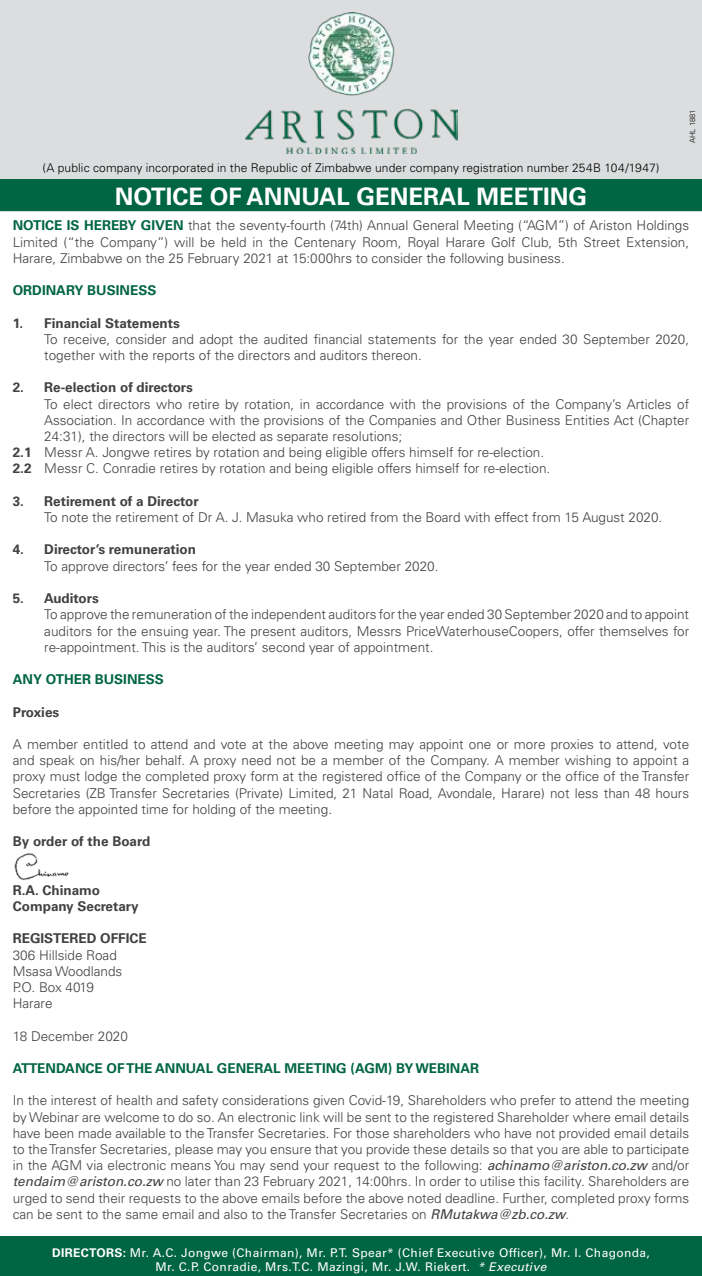
<style>
.page{position:relative;width:702px;height:1276px;background:#fff}
.page>*{position:absolute;margin:0;border:0;box-sizing:border-box;transform-origin:0 0}
.t1{font:700 24px "Univers";color:#fff}
.t2{font:300 13.5px/16.2px "Univers";color:#414042;text-align:justify}
.t3{font:700 13.5px/16.2px "Univers";color:#414042}
.t4{font:700 13.5px "Univers";color:#006543}
.t5{font:12px/14.2px "Univers";letter-spacing:.03em;color:#fff;text-align:center}
.t6{font:300 12px "Univers";letter-spacing:.01em;color:#000}
.t7{font:300 7.5px "Univers";color:#000}
.s1{font-weight:700;color:#006543}
.s2{font-weight:700}
.s3{font-weight:400;font-style:italic}
.s4{font-style:italic}
</style>
<div class="page">
<div style="left:0;top:0;width:702px;height:211px;background:#dcddde"></div>
<div style="left:0;top:179px;width:702px;height:32px;background:#006543"></div>
<div style="left:0;top:1236px;width:702px;height:40px;background:#006543"></div>
<img style="left:246px;top:13px;width:211px;height:140px">
<img style="left:14px;top:853px;width:55px;height:27px">
<p class="t7" style="left:688px;top:143px;width:35px;rotate:-90deg">AHL 1881</p>
<p class="t6" style="left:42px;top:160px;width:618px">(A public company incorporated in the Republic of Zimbabwe under company registration number 254B 104/1947)</p>
<h1 class="t1" style="left:115px;top:182px;width:474px">NOTICE OF ANNUAL GENERAL MEETING</h1>
<p class="t2" style="left:13px;top:217px;width:678px"><span class="s1">NOTICE IS HEREBY GIVEN</span> that the seventy-fourth (74th) Annual General Meeting (“AGM”) of Ariston Holdings Limited (“the Company”) will be held in the Centenary Room, Royal Harare Golf Club, 5th Street Extension, Harare, Zimbabwe on the 25 February 2021 at 15:000hrs to consider the following business.</p>
<p class="t4" style="left:13px;top:282px;width:145px">ORDINARY BUSINESS</p>
<p class="t3" style="left:13px;top:315px;width:169px">1. Financial Statements</p>
<p class="t2" style="left:44px;top:331px;width:646px">To receive, consider and adopt the audited financial statements for the year ended 30 September 2020, together with the reports of the directors and auditors thereon.</p>
<p class="t3" style="left:13px;top:380px;width:182px">2. Re-election of directors</p>
<p class="t2" style="left:44px;top:396px;width:646px">To elect directors who retire by rotation, in accordance with the provisions of the Company’s Articles of</p>
<p class="t2" style="left:44px;top:412px;width:646px">Association. In accordance with the provisions of the Companies and Other Business Entities Act (Chapter</p>
<p class="t2" style="left:44px;top:428px;width:359px">24:31), the directors will be elected as separate resolutions;</p>
<p class="t2" style="left:13px;top:444px;width:533px"><span class="s2">2.1</span> Messr A. Jongwe retires by rotation and being eligible offers himself for re-election.</p>
<p class="t2" style="left:13px;top:460px;width:539px"><span class="s2">2.2</span> Messr C. Conradie retires by rotation and being eligible offers himself for re-election.</p>
<p class="t3" style="left:13px;top:493px;width:187px">3. Retirement of a Director</p>
<p class="t2" style="left:44px;top:509px;width:619px">To note the retirement of Dr A. J. Masuka who retired from the Board with effect from 15 August 2020.</p>
<p class="t3" style="left:13px;top:542px;width:185px">4. Director’s remuneration</p>
<p class="t2" style="left:44px;top:558px;width:395px">To approve directors’ fees for the year ended 30 September 2020.</p>
<p class="t3" style="left:13px;top:590px;width:88px">5. Auditors</p>
<p class="t2" style="left:44px;top:606px;width:646px">To approve the remuneration of the independent auditors for the year ended 30 September 2020 and to appoint auditors for the ensuing year. The present auditors, Messrs PriceWaterhouseCoopers, offer themselves for re-appointment. This is the auditors’ second year of appointment.</p>
<p class="t4" style="left:13px;top:671px;width:153px">ANY OTHER BUSINESS</p>
<p class="t3" style="left:13px;top:704px;width:48px">Proxies</p>
<p class="t2" style="left:13px;top:736px;width:678px">A member entitled to attend and vote at the above meeting may appoint one or more proxies to attend, vote and speak on his/her behalf. A proxy need not be a member of the Company. A member wishing to appoint a proxy must lodge the completed proxy form at the registered office of the Company or the office of the Transfer Secretaries (ZB Transfer Secretaries (Private) Limited, 21 Natal Road, Avondale, Harare) not less than 48 hours before the appointed time for holding of the meeting.</p>
<p class="t3" style="left:13px;top:833px;width:139px">By order of the Board</p>
<p class="t3" style="left:13px;top:882px;width:127px">R.A. Chinamo<br>Company Secretary</p>
<p class="t3" style="left:13px;top:930px;width:136px">REGISTERED OFFICE</p>
<p class="t2" style="left:13px;top:946px;width:111px;text-align:left">306 Hillside Road<br>Msasa Woodlands<br>P.O. Box 4019<br>Harare</p>
<p class="t2" style="left:13px;top:1027px;width:117px">18 December 2020</p>
<p class="t4" style="left:13px;top:1060px;width:468px">ATTENDANCE OF THE ANNUAL GENERAL MEETING (AGM) BY WEBINAR</p>
<p class="t2" style="left:13px;top:1092px;width:678px">In the interest of health and safety considerations given Covid-19, Shareholders who prefer to attend the meeting by Webinar are welcome to do so. An electronic link will be sent to the registered Shareholder where email details have been made available to the Transfer Secretaries. For those shareholders who have not provided email details to the Transfer Secretaries, please may you ensure that you provide these details so that you are able to participate in the AGM via electronic means You may send your request to the following: <span class="s3">achinamo@ariston.co.zw</span> and/or <span class="s3">tendaim@ariston.co.zw</span> no later than 23 February 2021, 14:00hrs. In order to utilise this facility. Shareholders are urged to send their requests to the above emails before the above noted deadline. Further, completed proxy forms can be sent to the same email and also to the Transfer Secretaries on <span class="s3">RMutakwa@zb.co.zw</span>.</p>
<p class="t5" style="left:52px;top:1245px;width:599px"><span class="s2">DIRECTORS:</span> Mr. A.C. Jongwe (Chairman), Mr. P.T. Spear* (Chief Executive Officer), Mr. I. Chagonda,<br>Mr. C.P. Conradie, Mrs.T.C. Mazingi, Mr. J.W. Riekert. <span class="s4">* Executive</span></p>
</div>
